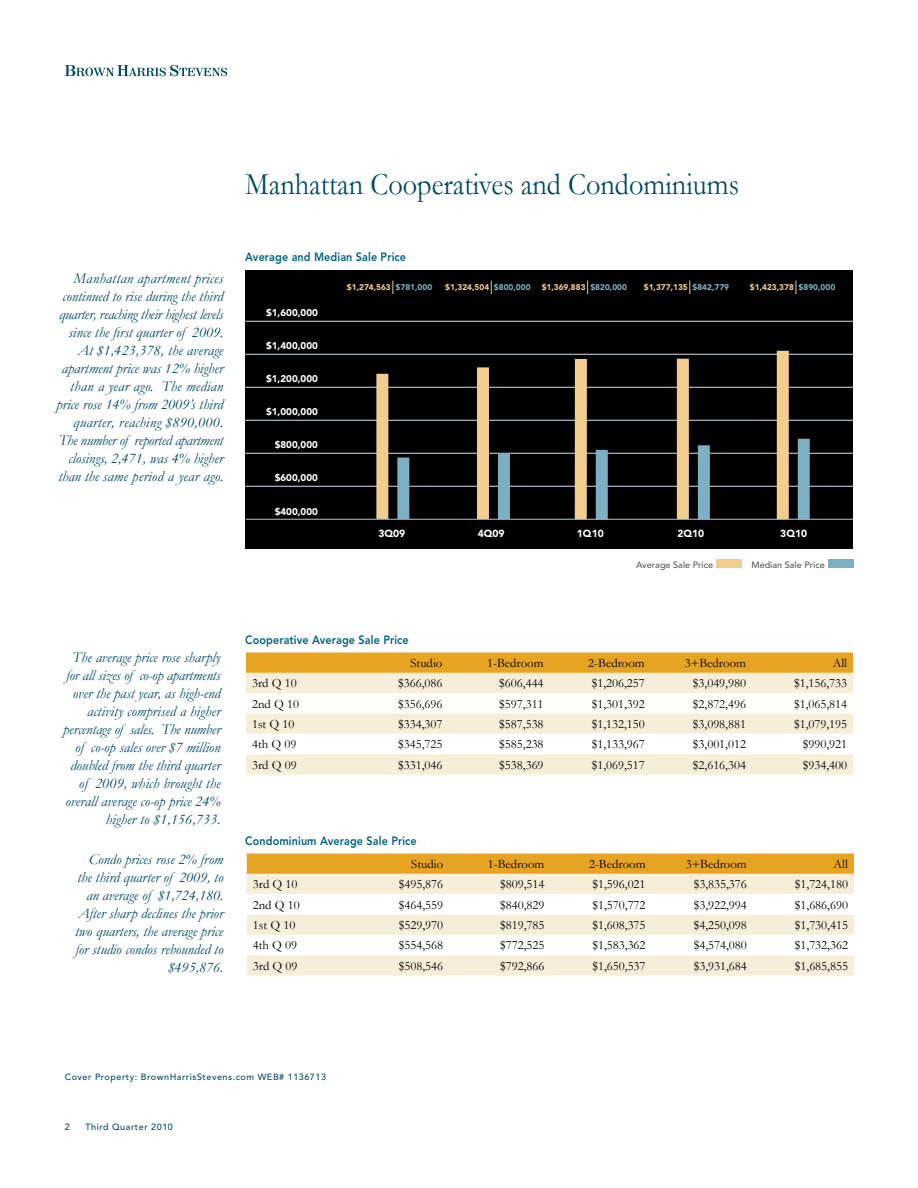
<style>
.page{position:relative;width:918px;height:1188px;background:#fff}
.page>*{position:absolute;margin:0;border:0;box-sizing:border-box;transform-origin:0 0}
.t1{font:31.5px "Garamond";color:#004a64;scale:.9 1}
.t2{font:italic 15px/18px "Garamond";color:#004a64;text-align:right}
.t3{font:12.75px "Garamond";color:#000}
.t4{font:800 12px "Avenir";letter-spacing:.01em;color:#00647f;scale:.9 1}
.t5{font:900 10.2px "Avenir";color:#fff}
.t6{font:900 9.75px "Avenir";color:#fff}
.t7{font:500 9.15px "Avenir";color:#58595b}
.t8{font:500 9px "Avenir";letter-spacing:.06em;color:#004a64}
.t9{font:900 8.25px "Avenir";color:#f2cd8e}
.s1{color:#7dafc2}
</style>
<div class="page">
<svg style="left:65px;top:65px;width:162px;height:11px"></svg>
<div style="left:245px;top:270px;width:608px;height:279px;background:#000"></div>
<hr style="left:245px;top:486px;width:608px;height:1px;background:#d0e2e9">
<hr style="left:245px;top:453px;width:608px;height:1px;background:#d0e2e9">
<hr style="left:245px;top:420px;width:608px;height:1px;background:#d0e2e9">
<hr style="left:245px;top:387px;width:608px;height:1px;background:#d0e2e9">
<hr style="left:245px;top:354px;width:608px;height:1px;background:#d0e2e9">
<hr style="left:245px;top:321px;width:608px;height:1px;background:#d0e2e9">
<div style="left:828px;top:560px;width:25px;height:8px;background:#7dafc2"></div>
<div style="left:717px;top:560px;width:25px;height:8px;background:#f2cd8e"></div>
<svg style="left:587px;top:281px;width:1px;height:13px"></svg>
<div style="left:575px;top:359px;width:12px;height:160px;background:#f2cd8e"></div>
<div style="left:596px;top:450px;width:12px;height:69px;background:#7dafc2"></div>
<svg style="left:491px;top:281px;width:1px;height:13px"></svg>
<div style="left:477px;top:367px;width:12px;height:152px;background:#f2cd8e"></div>
<div style="left:498px;top:453px;width:12px;height:66px;background:#7dafc2"></div>
<svg style="left:393px;top:281px;width:1px;height:13px"></svg>
<div style="left:376px;top:374px;width:12px;height:145px;background:#f2cd8e"></div>
<div style="left:397px;top:458px;width:12px;height:61px;background:#7dafc2"></div>
<svg style="left:690px;top:281px;width:1px;height:13px"></svg>
<div style="left:677px;top:359px;width:12px;height:160px;background:#f2cd8e"></div>
<div style="left:698px;top:445px;width:12px;height:74px;background:#7dafc2"></div>
<svg style="left:796px;top:281px;width:1px;height:13px"></svg>
<div style="left:777px;top:351px;width:12px;height:168px;background:#f2cd8e"></div>
<div style="left:798px;top:439px;width:12px;height:80px;background:#7dafc2"></div>
<svg style="left:246px;top:754px;width:607px;height:21px;background:#f6eeda"></svg>
<svg style="left:246px;top:653px;width:607px;height:81px"></svg>
<div style="left:247px;top:854px;width:607px;height:20px;background:#e7a423"></div>
<div style="left:247px;top:874px;width:607px;height:102px;background:#f6eed9"></div>
<svg style="left:247px;top:894px;width:607px;height:61px"></svg>
<hr style="left:246px;top:519px;width:607px;height:1px;background:#abcbd8">
<h1 class="t1" style="left:245px;top:163px;width:550px">Manhattan Cooperatives and Condominiums</h1>
<p class="t2" style="left:56px;top:269px;width:168px">Manhattan apartment prices continued to rise during the third quarter, reaching their highest levels since the first quarter of 2009.<br>At $1,423,378, the average apartment price was 12% higher than a year ago. The median price rose 14% from 2009’s third quarter, reaching $890,000.<br>The number of reported apartment closings, 2,471, was 4% higher than the same period a year ago.</p>
<p class="t4" style="left:245px;top:250px;width:180px">Average and Median Sale Price</p>
<p class="t6" style="left:266px;top:307px;width:53px">$1,600,000</p>
<p class="t6" style="left:266px;top:339px;width:53px">$1,400,000</p>
<p class="t6" style="left:266px;top:373px;width:53px">$1,200,000</p>
<p class="t6" style="left:266px;top:406px;width:53px">$1,000,000</p>
<p class="t6" style="left:275px;top:439px;width:45px">$800,000</p>
<p class="t6" style="left:275px;top:471px;width:45px">$600,000</p>
<p class="t6" style="left:275px;top:505px;width:45px">$400,000</p>
<p class="t9" style="left:347px;top:282px;width:87px">$1,274,563 <span class="s1">$781,000</span></p>
<p class="t5" style="left:378px;top:527px;width:28px">3Q09</p>
<p class="t9" style="left:445px;top:282px;width:87px">$1,324,504 <span class="s1">$800,000</span></p>
<p class="t9" style="left:542px;top:282px;width:87px">$1,369,883 <span class="s1">$820,000</span></p>
<p class="t9" style="left:644px;top:282px;width:87px">$1,377,135 <span class="s1">$842,779</span></p>
<p class="t9" style="left:750px;top:282px;width:87px">$1,423,378 <span class="s1">$890,000</span></p>
<p class="t5" style="left:478px;top:527px;width:28px">4Q09</p>
<p class="t5" style="left:577px;top:527px;width:28px">1Q10</p>
<p class="t5" style="left:677px;top:528px;width:28px">2Q10</p>
<p class="t5" style="left:780px;top:527px;width:28px">3Q10</p>
<p class="t7" style="left:636px;top:560px;width:79px">Average Sale Price</p>
<p class="t7" style="left:751px;top:560px;width:75px">Median Sale Price</p>
<p class="t2" style="left:63px;top:648px;width:159px">The average price rose sharply for all sizes of co-op apartments over the past year, as high-end activity comprised a higher percentage of sales. The number of co-op sales over $7 million doubled from the third quarter of 2009, which brought the overall average co-op price 24% higher to $1,156,733.</p>
<p class="t2" style="left:75px;top:850px;width:150px">Condo prices rose 2% from the third quarter of 2009, to an average of $1,724,180.<br>After sharp declines the prior two quarters, the average price for studio condos rebounded to $495,876.</p>
<p class="t4" style="left:245px;top:632px;width:183px">Cooperative Average Sale Price</p>
<p class="t3" style="left:411px;top:654px;width:33px">Studio</p>
<p class="t3" style="left:487px;top:654px;width:58px">1-Bedroom</p>
<p class="t3" style="left:588px;top:654px;width:58px">2-Bedroom</p>
<p class="t3" style="left:685px;top:654px;width:63px">3+Bedroom</p>
<p class="t3" style="left:833px;top:654px;width:16px">All</p>
<p class="t3" style="left:252px;top:675px;width:46px">3rd Q 10</p>
<p class="t3" style="left:398px;top:675px;width:46px">$366,086</p>
<p class="t3" style="left:499px;top:675px;width:46px">$606,444</p>
<p class="t3" style="left:592px;top:675px;width:55px">$1,206,257</p>
<p class="t3" style="left:693px;top:675px;width:55px">$3,049,980</p>
<p class="t3" style="left:794px;top:675px;width:55px">$1,156,733</p>
<p class="t3" style="left:252px;top:695px;width:49px">2nd Q 10</p>
<p class="t3" style="left:398px;top:695px;width:46px">$356,696</p>
<p class="t3" style="left:499px;top:695px;width:46px">$597,311</p>
<p class="t3" style="left:592px;top:695px;width:55px">$1,301,392</p>
<p class="t3" style="left:693px;top:695px;width:55px">$2,872,496</p>
<p class="t3" style="left:794px;top:695px;width:55px">$1,065,814</p>
<p class="t3" style="left:252px;top:715px;width:44px">1st Q 10</p>
<p class="t3" style="left:398px;top:715px;width:46px">$334,307</p>
<p class="t3" style="left:499px;top:715px;width:46px">$587,538</p>
<p class="t3" style="left:592px;top:715px;width:55px">$1,132,150</p>
<p class="t3" style="left:693px;top:715px;width:55px">$3,098,881</p>
<p class="t3" style="left:794px;top:715px;width:55px">$1,079,195</p>
<p class="t3" style="left:252px;top:736px;width:46px">4th Q 09</p>
<p class="t3" style="left:398px;top:736px;width:46px">$345,725</p>
<p class="t3" style="left:499px;top:736px;width:46px">$585,238</p>
<p class="t3" style="left:592px;top:736px;width:55px">$1,133,967</p>
<p class="t3" style="left:693px;top:736px;width:55px">$3,001,012</p>
<p class="t3" style="left:803px;top:736px;width:46px">$990,921</p>
<p class="t3" style="left:252px;top:756px;width:46px">3rd Q 09</p>
<p class="t3" style="left:398px;top:756px;width:46px">$331,046</p>
<p class="t3" style="left:499px;top:756px;width:46px">$538,369</p>
<p class="t3" style="left:592px;top:756px;width:55px">$1,069,517</p>
<p class="t3" style="left:693px;top:756px;width:55px">$2,616,304</p>
<p class="t3" style="left:803px;top:756px;width:46px">$934,400</p>
<p class="t4" style="left:245px;top:834px;width:192px">Condominium Average Sale Price</p>
<p class="t3" style="left:411px;top:855px;width:33px">Studio</p>
<p class="t3" style="left:488px;top:855px;width:58px">1-Bedroom</p>
<p class="t3" style="left:589px;top:855px;width:58px">2-Bedroom</p>
<p class="t3" style="left:686px;top:855px;width:63px">3+Bedroom</p>
<p class="t3" style="left:834px;top:855px;width:16px">All</p>
<p class="t3" style="left:253px;top:876px;width:46px">3rd Q 10</p>
<p class="t3" style="left:399px;top:876px;width:46px">$495,876</p>
<p class="t3" style="left:500px;top:876px;width:46px">$809,514</p>
<p class="t3" style="left:592px;top:876px;width:55px">$1,596,021</p>
<p class="t3" style="left:694px;top:876px;width:55px">$3,835,376</p>
<p class="t3" style="left:795px;top:876px;width:55px">$1,724,180</p>
<p class="t3" style="left:253px;top:896px;width:49px">2nd Q 10</p>
<p class="t3" style="left:399px;top:896px;width:46px">$464,559</p>
<p class="t3" style="left:500px;top:896px;width:46px">$840,829</p>
<p class="t3" style="left:592px;top:896px;width:55px">$1,570,772</p>
<p class="t3" style="left:694px;top:896px;width:55px">$3,922,994</p>
<p class="t3" style="left:795px;top:896px;width:55px">$1,686,690</p>
<p class="t3" style="left:253px;top:916px;width:44px">1st Q 10</p>
<p class="t3" style="left:399px;top:916px;width:46px">$529,970</p>
<p class="t3" style="left:500px;top:916px;width:46px">$819,785</p>
<p class="t3" style="left:592px;top:916px;width:55px">$1,608,375</p>
<p class="t3" style="left:694px;top:916px;width:55px">$4,250,098</p>
<p class="t3" style="left:795px;top:916px;width:55px">$1,730,415</p>
<p class="t3" style="left:253px;top:937px;width:46px">4th Q 09</p>
<p class="t3" style="left:399px;top:937px;width:46px">$554,568</p>
<p class="t3" style="left:500px;top:937px;width:46px">$772,525</p>
<p class="t3" style="left:592px;top:937px;width:55px">$1,583,362</p>
<p class="t3" style="left:694px;top:937px;width:55px">$4,574,080</p>
<p class="t3" style="left:795px;top:937px;width:55px">$1,732,362</p>
<p class="t3" style="left:253px;top:957px;width:46px">3rd Q 09</p>
<p class="t3" style="left:399px;top:957px;width:46px">$508,546</p>
<p class="t3" style="left:500px;top:957px;width:46px">$792,866</p>
<p class="t3" style="left:592px;top:957px;width:55px">$1,650,537</p>
<p class="t3" style="left:694px;top:957px;width:55px">$3,931,684</p>
<p class="t3" style="left:795px;top:957px;width:55px">$1,685,855</p>
<p class="t8" style="left:65px;top:1071px;width:263px">Cover Property: BrownHarrisStevens.com WEB# 1136713</p>
<p class="t8" style="left:65px;top:1122px;width:7px">2</p>
<p class="t8" style="left:86px;top:1122px;width:89px">Third Quarter 2010</p>
</div>
